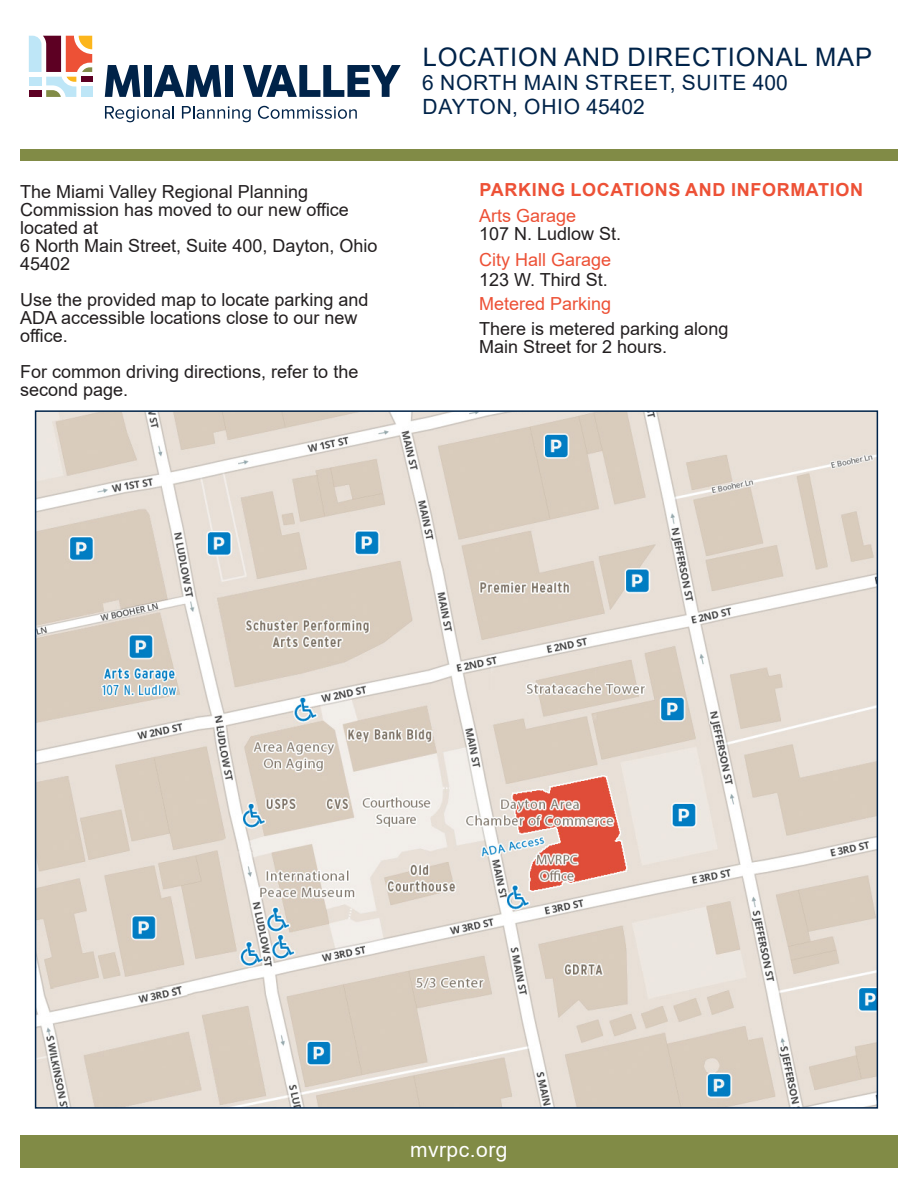
<style>
.page{position:relative;width:918px;height:1188px;background:#fff}
.page>*{position:absolute;margin:0;border:0;box-sizing:border-box;transform-origin:0 0}
.Body_Headline{font:25.5px "Arial";letter-spacing:.035em;color:#002349}
.Body_Headline-2{font:21px/24px "Arial";letter-spacing:.035em;color:#002349}
.t1{font:21px "Arial";letter-spacing:.025em;color:#fff}
.t2{font:18px/18px "Arial";color:#231f20}
.t3{font:18px/19.5px "Arial";color:#ed5136}
.t4{font:700 18px "Arial";letter-spacing:.035em;color:#ed5136}
.s1{color:#ed5136}
.s2{color:#231f20}
</style>
<div class="page">
<div style="left:20px;top:149px;width:878px;height:11px;background:#818b46"></div>
<svg style="left:105px;top:106px;width:69px;height:16px"></svg>
<svg style="left:182px;top:106px;width:69px;height:16px"></svg>
<svg style="left:258px;top:106px;width:99px;height:13px"></svg>
<svg style="left:29px;top:36px;width:63px;height:61px"></svg>
<div style="left:29px;top:90px;width:12px;height:7px;background:#5d0023"></div>
<svg style="left:105px;top:65px;width:35px;height:32px"></svg>
<div style="left:144px;top:65px;width:8px;height:32px;background:#002349"></div>
<svg style="left:154px;top:65px;width:67px;height:32px"></svg>
<div style="left:225px;top:65px;width:8px;height:32px;background:#002349"></div>
<svg style="left:243px;top:65px;width:158px;height:32px"></svg>
<div style="left:20px;top:1136px;width:878px;height:32px;background:#818b46"></div>
<img style="left:38px;top:413px;width:837px;height:693px">
<p class="t2" style="left:20px;top:183px;width:359px">The Miami Valley Regional Planning<br>Commission has moved to our new office located at<br>6 North Main Street, Suite 400, Dayton, Ohio<br>45402</p>
<p class="t2" style="left:20px;top:291px;width:350px">Use the provided map to locate parking and<br>ADA accessible locations close to our new office.</p>
<p class="t2" style="left:20px;top:363px;width:340px">For common driving directions, refer to the second page.</p>
<p class="Body_Headline" style="left:423px;top:40px;width:451px">LOCATION AND DIRECTIONAL MAP</p>
<p class="Body_Headline-2" style="left:422px;top:71px;width:367px">6 NORTH MAIN STREET, SUITE 400<br>DAYTON, OHIO 45402</p>
<p class="t4" style="left:480px;top:177px;width:385px">PARKING LOCATIONS AND INFORMATION</p>
<p class="t2" style="left:479px;top:206px;width:144px"><span class="s1">Arts Garage<br></span>107 N. Ludlow St.</p>
<p class="t3" style="left:479px;top:250px;width:134px">City Hall Garage<br><span class="s2">123 W. Third St.</span></p>
<p class="t3" style="left:479px;top:294px;width:134px">Metered Parking</p>
<p class="t2" style="left:479px;top:320px;width:251px">There is metered parking along<br>Main Street for 2 hours.</p>
<p class="t1" style="left:410px;top:1135px;width:99px">mvrpc.org</p>
</div>
